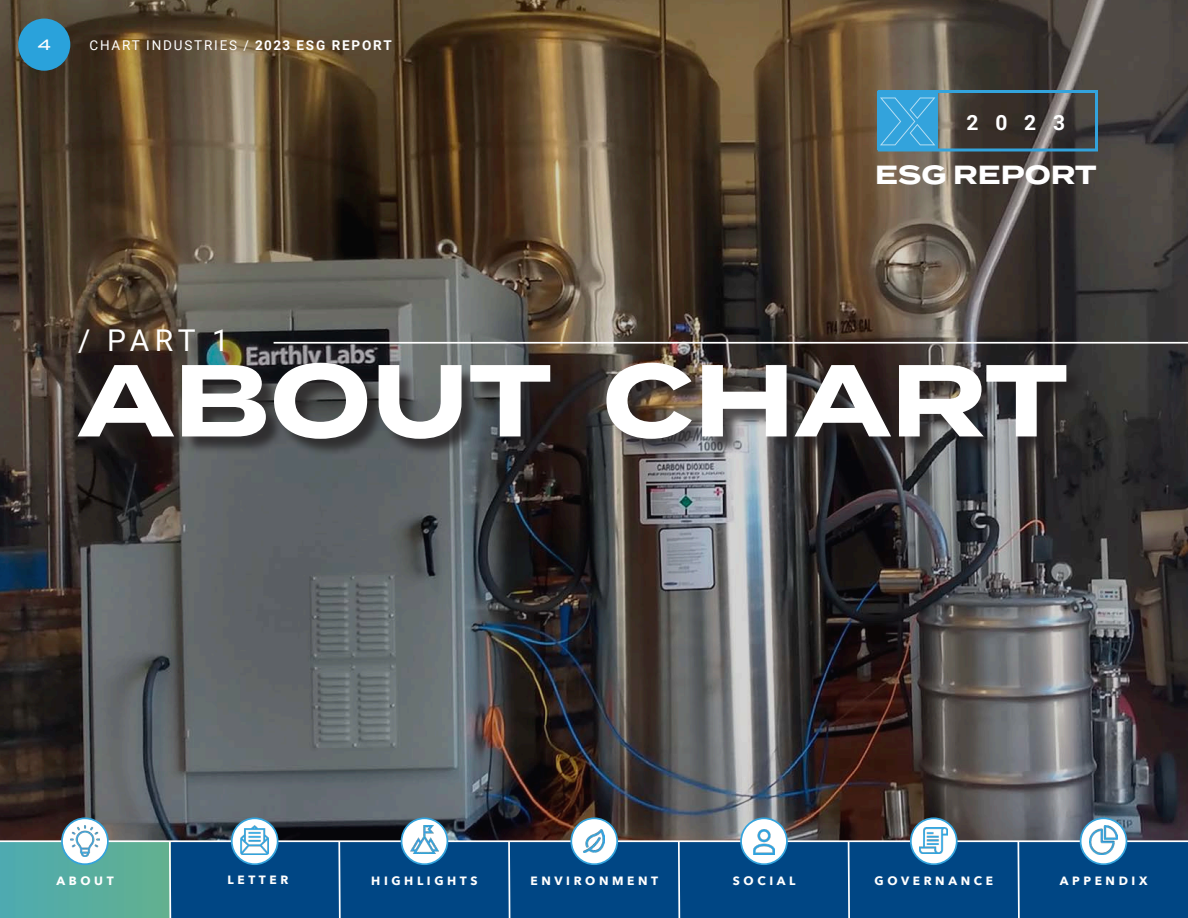
<style>
.page{position:relative;width:1188px;height:918px;background:#fff}
.page>*{position:absolute;margin:0;border:0;box-sizing:border-box;transform-origin:0 0}
.t1{font:700 102px "Termina";color:#fff}
.t2{font:30px "Roboto";color:#fff}
.t3{font:700 26.25px "Termina";color:#fff}
.t4{font:700 21px "Roboto";color:#fff}
.t5{font:500 15px "Termina";color:#fff}
.t6{font:13.5px "Roboto";letter-spacing:.135em;color:#fff}
.t7{font:700 12px "Avenir Next";letter-spacing:.3em;color:#fff}
.s1{font-weight:700}
</style>
<div class="page">
<img style="left:0;top:0;width:1188px;height:840px">
<div style="left:170px;top:841px;width:170px;height:77px;background:#004684"></div>
<div style="left:340px;top:841px;width:169px;height:77px;background:#004684"></div>
<div style="left:509px;top:841px;width:170px;height:77px;background:#004684"></div>
<div style="left:679px;top:841px;width:170px;height:77px;background:#004684"></div>
<div style="left:849px;top:841px;width:170px;height:77px;background:#004684"></div>
<img style="left:0;top:842px;width:168px;height:76px">
<div style="left:1019px;top:841px;width:169px;height:77px;background:#004684"></div>
<hr style="left:0;top:840px;width:1188px;height:2px;background:#fff">
<svg style="left:62px;top:818px;width:46px;height:46px"></svg>
<div style="left:61px;top:817px;width:48px;height:48px;border:2px solid #33a3dc;border-radius:50%"></div>
<svg style="left:232px;top:818px;width:46px;height:46px"></svg>
<div style="left:231px;top:817px;width:48px;height:48px;border:2px solid #33a3dc;border-radius:50%"></div>
<div style="left:402px;top:818px;width:45px;height:46px;background:#fff;border-radius:50%"></div>
<div style="left:401px;top:817px;width:47px;height:48px;border:2px solid #33a3dc;border-radius:50%"></div>
<div style="left:571px;top:818px;width:46px;height:46px;background:#fff;border-radius:50%"></div>
<div style="left:570px;top:817px;width:48px;height:48px;border:2px solid #33a3dc;border-radius:50%"></div>
<div style="left:741px;top:818px;width:46px;height:46px;background:#fff;border-radius:50%"></div>
<div style="left:740px;top:817px;width:48px;height:48px;border:2px solid #33a3dc;border-radius:50%"></div>
<svg style="left:911px;top:818px;width:46px;height:46px"></svg>
<div style="left:910px;top:817px;width:48px;height:48px;border:2px solid #33a3dc;border-radius:50%"></div>
<div style="left:1081px;top:818px;width:45px;height:46px;background:#fff;border-radius:50%"></div>
<div style="left:1080px;top:817px;width:47px;height:48px;border:2px solid #33a3dc;border-radius:50%"></div>
<img style="left:71px;top:826px;width:28px;height:31px">
<img style="left:241px;top:826px;width:28px;height:28px">
<img style="left:410px;top:826px;width:29px;height:28px">
<img style="left:584px;top:830px;width:21px;height:23px">
<img style="left:920px;top:828px;width:28px;height:25px">
<img style="left:1089px;top:826px;width:29px;height:28px">
<img style="left:753px;top:830px;width:22px;height:24px">
<div style="left:878px;top:90px;width:220px;height:62px;border:3px solid #33a3dc"></div>
<div style="left:878px;top:91px;width:60px;height:59px;background:#33a3dc"></div>
<svg style="left:168px;top:840px;width:4px;height:78px"></svg>
<svg style="left:338px;top:840px;width:4px;height:78px"></svg>
<svg style="left:507px;top:840px;width:4px;height:78px"></svg>
<svg style="left:677px;top:840px;width:4px;height:78px"></svg>
<svg style="left:847px;top:840px;width:4px;height:78px"></svg>
<svg style="left:1017px;top:840px;width:4px;height:78px"></svg>
<div style="left:18px;top:19px;width:52px;height:52px;background:#2aa2db;border-radius:50%"></div>
<hr style="left:274px;top:342px;width:914px;height:2px;background:#fff">
<svg style="left:880px;top:97px;width:55px;height:48px"></svg>
<div style="left:81px;top:332px;width:1004px;height:125px;background:#231f20;opacity:.75"></div>
<p class="t5" style="left:38px;top:34px;width:15px">4</p>
<p class="t6" style="left:89px;top:36px;width:304px">CHART INDUSTRIES / <span class="s1">2023 ESG REPORT</span></p>
<p class="t4" style="left:967px;top:108px;width:100px">2023</p>
<p class="t3" style="left:875px;top:156px;width:223px">ESG REPORT</p>
<p class="t2" style="left:78px;top:319px;width:152px">/ PART 1</p>
<p class="t1" style="left:78px;top:325px;width:991px">ABOUT CHART</p>
<p class="t7" style="left:56px;top:871px;width:59px">ABOUT</p>
<p class="t7" style="left:228px;top:869px;width:62px">LETTER</p>
<p class="t7" style="left:371px;top:871px;width:108px">HIGHLIGHTS</p>
<p class="t7" style="left:531px;top:871px;width:129px">ENVIRONMENT</p>
<p class="t7" style="left:733px;top:871px;width:64px">SOCIAL</p>
<p class="t7" style="left:875px;top:871px;width:120px">GOVERNANCE</p>
<p class="t7" style="left:1060px;top:871px;width:89px">APPENDIX</p>
</div>
